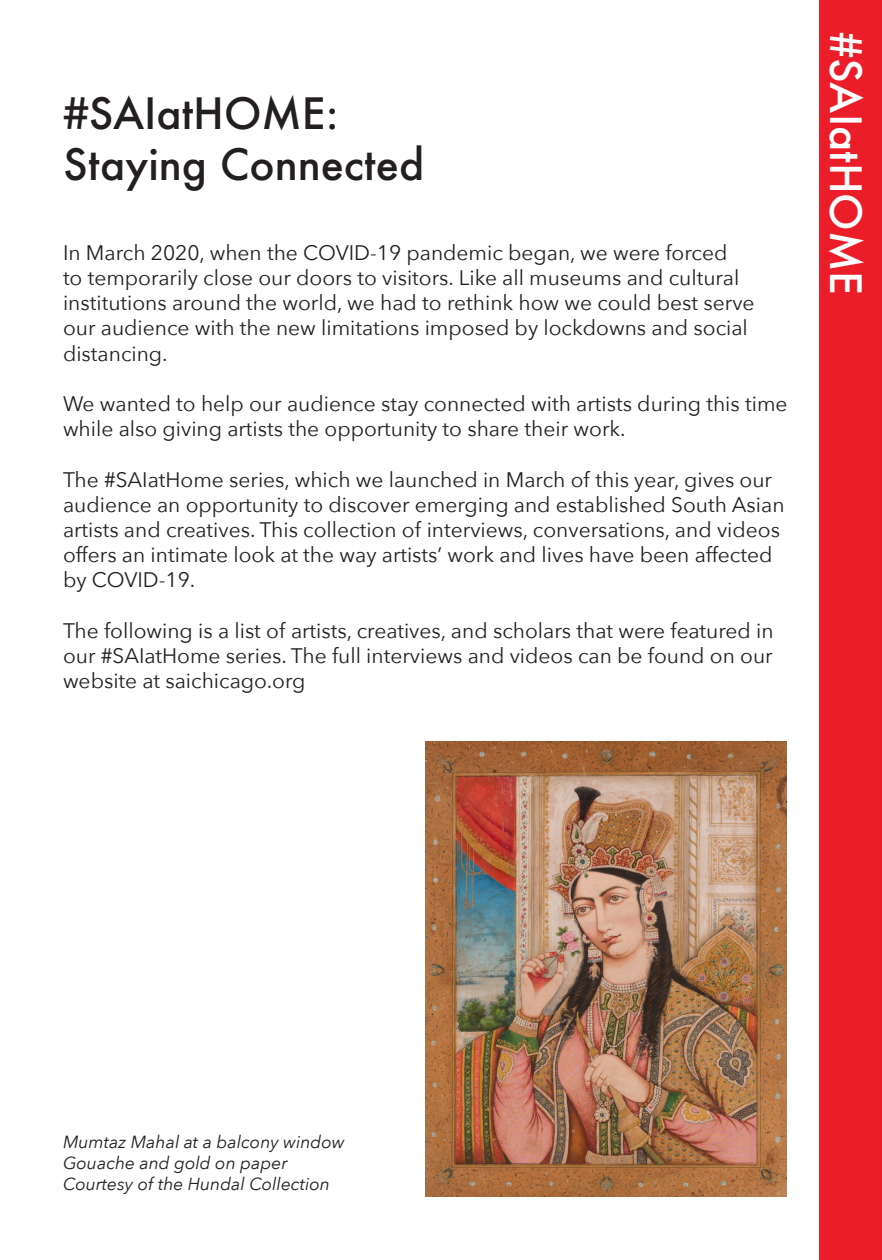
<style>
.page{position:relative;width:882px;height:1260px;background:#fff}
.page>*{position:absolute;margin:0;border:0;box-sizing:border-box;transform-origin:0 0}
.t1{font:500 42px/50.4px "Futura";color:#231f20}
.t2{font:500 42px "Futura";color:#fff}
.t3{font:21px/25.2px "Avenir Next";color:#231f20}
.t4{font:italic 17.5px/21px "Avenir Next";color:#231f20}
</style>
<div class="page">
<div style="left:819px;top:0;width:63px;height:1260px;background:#ea1d28"></div>
<img style="left:425px;top:741px;width:361px;height:456px">
<h1 class="t1" style="left:63px;top:88px;width:363px">#SAIatHOME:<br>Staying Connected</h1>
<p class="t3" style="left:63px;top:239px;width:693px">In March 2020, when the COVID-19 pandemic began, we were forced<br>to temporarily close our doors to visitors. Like all museums and cultural institutions around the world, we had to rethink how we could best serve our audience with the new limitations imposed by lockdowns and social distancing.</p>
<p class="t3" style="left:63px;top:390px;width:726px">We wanted to help our audience stay connected with artists during this time while also giving artists the opportunity to share their work.</p>
<p class="t3" style="left:63px;top:466px;width:723px">The #SAIatHome series, which we launched in March of this year, gives our audience an opportunity to discover emerging and established South Asian artists and creatives. This collection of interviews, conversations, and videos offers an intimate look at the way artists’ work and lives have been affected by COVID-19.</p>
<p class="t3" style="left:63px;top:617px;width:712px;text-align:justify">The following is a list of artists, creatives, and scholars that were featured in our #SAIatHome series. The full interviews and videos can be found on our website at saichicago.org</p>
<h1 class="t2" style="left:874px;top:32px;width:264px;rotate:90deg">#SAIatHOME</h1>
<p class="t4" style="left:63px;top:1131px;width:283px">Mumtaz Mahal at a balcony window<br>Gouache and gold on paper<br>Courtesy of the Hundal Collection</p>
</div>
